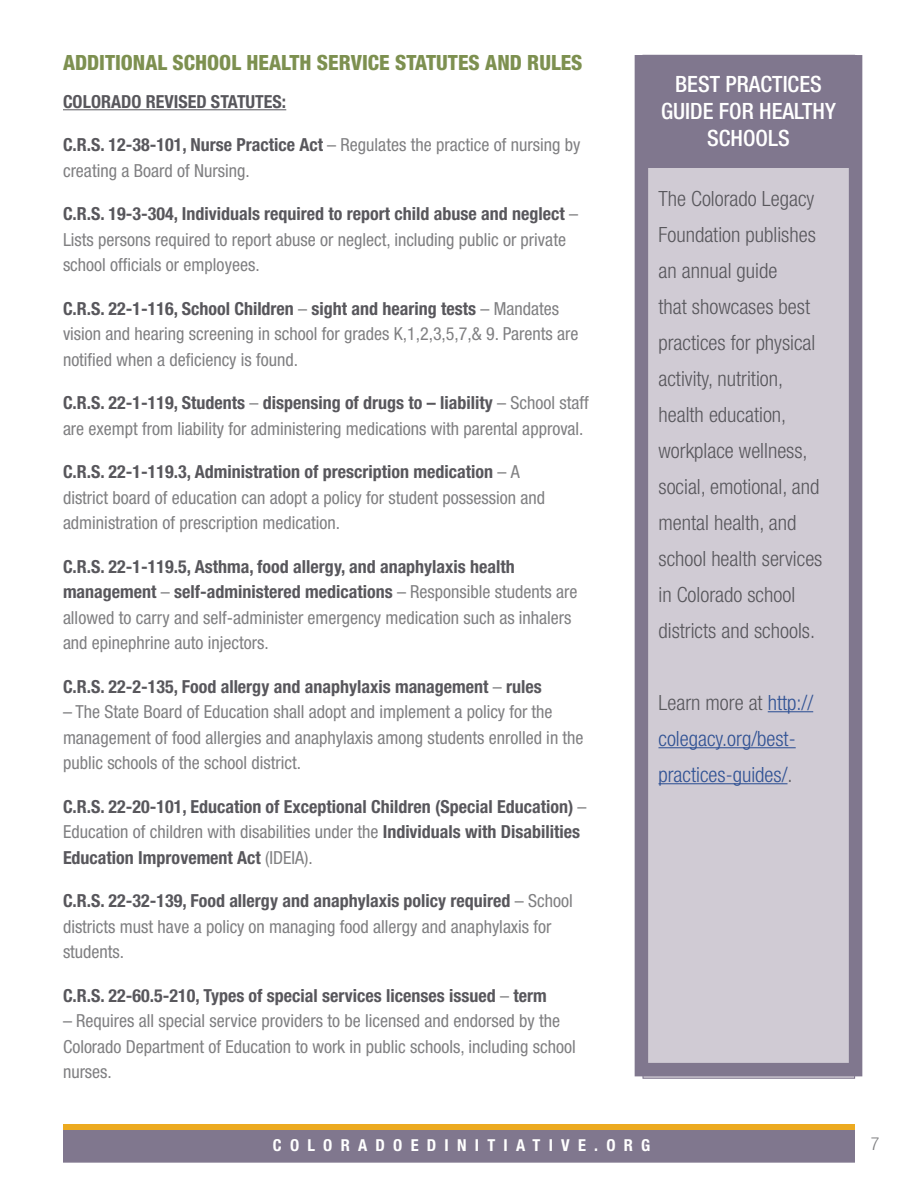
<style>
.page{position:relative;width:918px;height:1188px;background:#fff}
.page>*{position:absolute;margin:0;border:0;box-sizing:border-box;transform-origin:0 0}
.White_sub_reversed_o{font:500 condensed 22.5px/27px "Helvetica Neue LT Std";color:#fff;text-align:center}
.Side_Bar_Copy{font:300 condensed 21px/36px "Helvetica Neue LT Std";color:#58575c}
.Side_Bar_Copy-2{font:300 condensed 21px/36px "Helvetica Neue LT Std";color:#305294}
.Blue_Subheads{font:800 condensed 21px "Helvetica Neue LT Std";color:#7d9050}
.body_copy{font:condensed 18px/25.5px "Helvetica Neue LT Std";color:#808082}
.body_copy-2{font:700 condensed 18px/25.5px "Helvetica Neue LT Std";color:#58575c}
.t1{font:300 condensed 18px "Helvetica Neue LT Std";color:#808082}
.body_copy-3{font:700 condensed 16.5px "Helvetica Neue LT Std";letter-spacing:.5em;color:#fff}
.s1{font-weight:700;color:#58575c}
.s2{font-weight:400;color:#808082}
.s3{color:#58575c}
</style>
<div class="page">
<div style="left:643px;top:55px;width:212px;height:1024px;background:#d0cbd4;border:1px solid #80778e"></div>
<div style="left:63px;top:1129px;width:792px;height:34px;background:#80778e;border:2px solid #80778e"></div>
<div style="left:63px;top:1124px;width:792px;height:6px;background:#ecaa20"></div>
<hr style="left:63px;top:109px;width:223px;height:1px;background:#58575c">
<div style="left:635px;top:55px;width:222px;height:112px;background:#80778e"></div>
<hr style="left:768px;top:711px;width:45px;height:1px;background:#305294">
<hr style="left:658px;top:747px;width:138px;height:1px;background:#305294">
<hr style="left:658px;top:783px;width:130px;height:1px;background:#305294">
<div style="left:635px;top:55px;width:227px;height:1021px;border:14px solid #80778e"></div>
<p class="Blue_Subheads" style="left:63px;top:50px;width:521px">ADDITIONAL SCHOOL HEALTH SERVICE STATUTES AND RULES</p>
<p class="body_copy-2" style="left:63px;top:89px;width:225px">COLORADO REVISED STATUTES:</p>
<p class="body_copy" style="left:63px;top:132px;width:519px"><span class="s1">C.R.S. 12-38-101, Nurse Practice Act</span> – Regulates the practice of nursing by creating a Board of Nursing.</p>
<p class="body_copy" style="left:63px;top:201px;width:517px"><span class="s1">C.R.S. 19-3-304, Individuals required to report child abuse and neglect</span> –<br>Lists persons required to report abuse or neglect, including public or private school officials or employees.</p>
<p class="body_copy" style="left:63px;top:296px;width:517px"><span class="s1">C.R.S. 22-1-116, School Children</span> – <span class="s1">sight and hearing tests</span> – Mandates vision and hearing screening in school for grades K,1,2,3,5,7,&amp; 9. Parents are notified when a deficiency is found.</p>
<p class="body_copy" style="left:63px;top:390px;width:527px"><span class="s1">C.R.S. 22-1-119, Students</span> – <span class="s1">dispensing of drugs to – liability</span> – School staff are exempt from liability for administering medications with parental approval.</p>
<p class="body_copy" style="left:63px;top:459px;width:484px"><span class="s1">C.R.S. 22-1-119.3, Administration of prescription medication</span> – A district board of education can adopt a policy for student possession and administration of prescription medication.</p>
<p class="body_copy" style="left:63px;top:554px;width:516px"><span class="s1">C.R.S. 22-1-119.5, Asthma, food allergy, and anaphylaxis health management</span> – <span class="s1">self-administered medications</span> – Responsible students are allowed to carry and self-administer emergency medication such as inhalers and epinephrine auto injectors.</p>
<p class="body_copy-2" style="left:63px;top:674px;width:480px">C.R.S. 22-2-135, Food allergy and anaphylaxis management <span class="s2">–</span> rules</p>
<p class="body_copy" style="left:63px;top:699px;width:522px">– The State Board of Education shall adopt and implement a policy for the management of food allergies and anaphylaxis among students enrolled in the public schools of the school district.</p>
<p class="body_copy-2" style="left:63px;top:794px;width:525px">C.R.S. 22-20-101, Education of Exceptional Children (Special Education) <span class="s2">–<br>Education of children with disabilities under the</span> Individuals with Disabilities<br>Education Improvement Act <span class="s2">(IDEIA).</span></p>
<p class="body_copy" style="left:63px;top:888px;width:511px"><span class="s1">C.R.S. 22-32-139, Food allergy and anaphylaxis policy required</span> – School districts must have a policy on managing food allergy and anaphylaxis for students.</p>
<p class="body_copy-2" style="left:63px;top:983px;width:485px">C.R.S. 22-60.5-210, Types of special services licenses issued <span class="s2">–</span> term</p>
<p class="body_copy" style="left:63px;top:1008px;width:514px">– Requires all special service providers to be licensed and endorsed by the<br>Colorado Department of Education to work in public schools, including school nurses.</p>
<p class="White_sub_reversed_o" style="left:661px;top:70px;width:176px">BEST PRACTICES<br>GUIDE FOR HEALTHY<br>SCHOOLS</p>
<p class="Side_Bar_Copy" style="left:658px;top:180px;width:165px">The Colorado Legacy<br>Foundation publishes an annual guide<br>that showcases best practices for physical activity, nutrition, health education, workplace wellness, social, emotional, and mental health, and school health services in Colorado school districts and schools.</p>
<p class="Side_Bar_Copy-2" style="left:658px;top:684px;width:156px"><span class="s3">Learn more at</span> http:// colegacy.org/best&shy;practices-guides/<span class="s3">.</span></p>
<p class="body_copy-3" style="left:273px;top:1135px;width:379px">COLORADOEDINITIATIVE.ORG</p>
<p class="t1" style="left:871px;top:1134px;width:10px">7</p>
</div>
